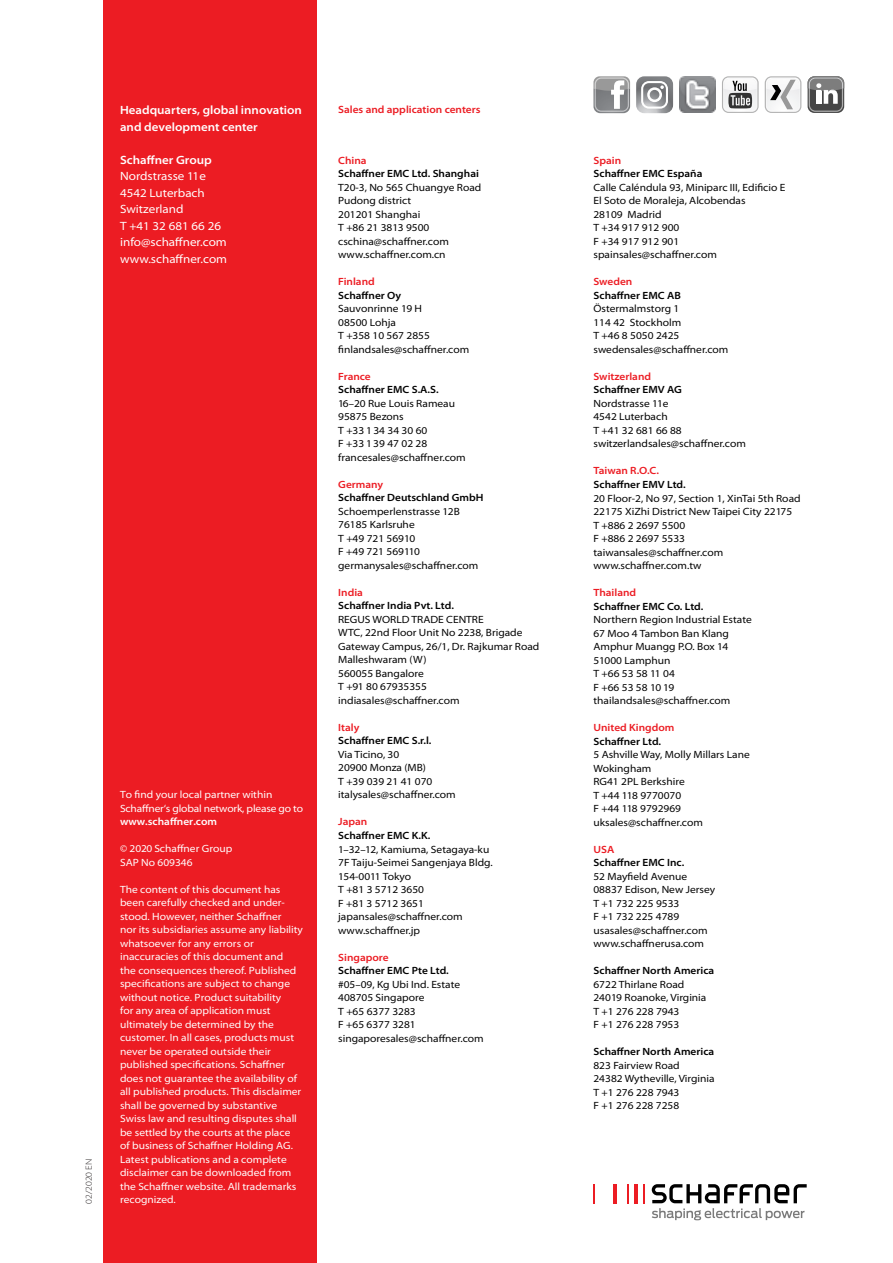
<style>
.page{position:relative;width:893px;height:1263px;background:#fff}
.page>*{position:absolute;margin:0;border:0;box-sizing:border-box;transform-origin:0 0}
.t1{font:semi-expanded 12px/16.5px "Myriad Pro";color:#fff}
.t2{font:600 semi-expanded 12px/16.5px "Myriad Pro";color:#fff}
.t3{font:semi-expanded 10.5px/13.5px "Myriad Pro";color:#000}
.t4{font:semi-expanded 10.5px/13.5px "Myriad Pro";color:#fff}
.t5{font:600 semi-expanded 10.5px "Myriad Pro";color:#000}
.t6{font:600 semi-expanded 10.5px "Myriad Pro";color:#ec1c23}
.t7{font:600 semi-expanded 10.5px "Myriad Pro";color:#fff}
.t8{font:300 semi-expanded 9px "Myriad Pro";color:#231f20}
</style>
<div class="page">
<div style="left:103px;top:0;width:213px;height:1263px;background:#ec1c23"></div>
<hr style="left:634px;top:1184px;width:3px;height:19px;background:#ec1c23">
<svg style="left:644px;top:1184px;width:1px;height:19px"></svg>
<svg style="left:627px;top:1184px;width:2px;height:19px"></svg>
<hr style="left:613px;top:1184px;width:3px;height:19px;background:#ec1c23">
<svg style="left:594px;top:1184px;width:1px;height:19px"></svg>
<svg style="left:652px;top:1184px;width:155px;height:36px"></svg>
<svg style="left:765px;top:76px;width:36px;height:37px"></svg>
<svg style="left:808px;top:76px;width:36px;height:37px"></svg>
<svg style="left:808px;top:76px;width:36px;height:36px"></svg>
<svg style="left:593px;top:76px;width:37px;height:37px"></svg>
<svg style="left:722px;top:76px;width:37px;height:37px"></svg>
<svg style="left:636px;top:76px;width:37px;height:37px"></svg>
<svg style="left:641px;top:81px;width:27px;height:28px"></svg>
<img style="left:679px;top:76px;width:37px;height:37px">
<p class="t2" style="left:120px;top:102px;width:183px">Headquarters, global innovation and development center</p>
<p class="t2" style="left:120px;top:152px;width:93px">Schaffner Group</p>
<p class="t1" style="left:120px;top:168px;width:109px">Nordstrasse 11e<br>4542 Luterbach<br>Switzerland<br>T +41 32 681 66 26 info@schaffner.com www.schaffner.com</p>
<p class="t8" style="left:84px;top:1204px;width:47px;rotate:-90deg">02/2020 EN</p>
<p class="t4" style="left:120px;top:788px;width:185px">To find your local partner within<br>Schaffner‘s global network, please go to</p>
<p class="t7" style="left:120px;top:816px;width:99px">www.schaffner.com</p>
<p class="t4" style="left:120px;top:842px;width:114px">© 2020 Schaffner Group<br>SAP No 609346</p>
<p class="t4" style="left:120px;top:882px;width:184px">The content of this document has been carefully checked and under&shy;stood. However, neither Schaffner<br>nor its subsidiaries assume any liability whatsoever for any errors or inaccuracies of this document and<br>the consequences thereof. Published specifications are subject to change without notice. Product suitability<br>for any area of application must ultimately be determined by the customer. In all cases, products must never be operated outside their published specifications. Schaffner does not guarantee the availability of all published products. This disclaimer shall be governed by substantive Swiss law and resulting disputes shall be settled by the courts at the place<br>of business of Schaffner Holding AG.<br>Latest publications and a complete disclaimer can be downloaded from the Schaffner website. All trademarks recognized.</p>
<p class="t6" style="left:338px;top:104px;width:144px">Sales and application centers</p>
<p class="t6" style="left:338px;top:154px;width:30px">China</p>
<p class="t5" style="left:338px;top:168px;width:142px">Schaffner EMC Ltd. Shanghai</p>
<p class="t3" style="left:338px;top:180px;width:145px">T20-3, No 565 Chuangye Road<br>Pudong district<br>201201 Shanghai<br>T +86 21 3813 9500 cschina@schaffner.com www.schaffner.com.cn</p>
<p class="t6" style="left:338px;top:276px;width:38px">Finland</p>
<p class="t5" style="left:338px;top:289px;width:65px">Schaffner Oy</p>
<p class="t3" style="left:338px;top:302px;width:133px">Sauvonrinne 19 H<br>08500 Lohja<br>T +358 10 567 2855 finlandsales@schaffner.com</p>
<p class="t6" style="left:338px;top:370px;width:34px">France</p>
<p class="t5" style="left:338px;top:384px;width:102px">Schaffner EMC S.A.S.</p>
<p class="t3" style="left:338px;top:396px;width:129px">16–20 Rue Louis Rameau<br>95875 Bezons<br>T +33 134 34 30 60<br>F +33 139 47 02 28 francesales@schaffner.com</p>
<p class="t6" style="left:338px;top:478px;width:46px">Germany</p>
<p class="t5" style="left:338px;top:492px;width:147px">Schaffner Deutschland GmbH</p>
<p class="t3" style="left:338px;top:504px;width:142px">Schoemperlenstrasse 12B<br>76185 Karlsruhe<br>T +49 721 56910<br>F +49 721 569110 germanysales@schaffner.com</p>
<p class="t6" style="left:338px;top:586px;width:26px">India</p>
<p class="t5" style="left:338px;top:600px;width:117px">Schaffner India Pvt. Ltd.</p>
<p class="t3" style="left:338px;top:612px;width:203px">REGUS WORLD TRADE CENTRE<br>WTC, 22nd Floor Unit No 2238, Brigade<br>Gateway Campus, 26/1, Dr. Rajkumar Road<br>Malleshwaram (W)<br>560055 Bangalore<br>T +91 80 67935355 indiasales@schaffner.com</p>
<p class="t6" style="left:338px;top:721px;width:23px">Italy</p>
<p class="t5" style="left:338px;top:735px;width:95px">Schaffner EMC S.r.l.</p>
<p class="t3" style="left:338px;top:748px;width:119px">Via Ticino, 30<br>20900 Monza (MB)<br>T +39 039 21 41 070 italysales@schaffner.com</p>
<p class="t6" style="left:338px;top:816px;width:31px">Japan</p>
<p class="t5" style="left:338px;top:830px;width:94px">Schaffner EMC K.K.</p>
<p class="t3" style="left:338px;top:842px;width:156px">1–32–12, Kamiuma, Setagaya-ku<br>7F Taiju-Seimei Sangenjaya Bldg.<br>154-0011 Tokyo<br>T +81 3 5712 3650<br>F +81 3 5712 3651 japansales@schaffner.com www.schaffner.jp</p>
<p class="t6" style="left:338px;top:951px;width:52px">Singapore</p>
<p class="t5" style="left:338px;top:965px;width:112px">Schaffner EMC Pte Ltd.</p>
<p class="t3" style="left:338px;top:977px;width:147px">#05–09, Kg Ubi Ind. Estate<br>408705 Singapore<br>T +65 6377 3283<br>F +65 6377 3281 singaporesales@schaffner.com</p>
<p class="t6" style="left:593px;top:155px;width:29px">Spain</p>
<p class="t5" style="left:593px;top:168px;width:110px">Schaffner EMC España</p>
<p class="t3" style="left:593px;top:181px;width:193px">Calle Caléndula 93, Miniparc III, Edificio E<br>El Soto de Moraleja, Alcobendas<br>28109 Madrid<br>T +34 917 912 900<br>F +34 917 912 901 spainsales@schaffner.com</p>
<p class="t6" style="left:593px;top:276px;width:40px">Sweden</p>
<p class="t5" style="left:593px;top:290px;width:89px">Schaffner EMC AB</p>
<p class="t3" style="left:593px;top:302px;width:136px">Östermalmstorg 1<br>114 42 Stockholm<br>T +46 8 5050 2425 swedensales@schaffner.com</p>
<p class="t6" style="left:593px;top:371px;width:59px">Switzerland</p>
<p class="t5" style="left:593px;top:384px;width:90px">Schaffner EMV AG</p>
<p class="t3" style="left:593px;top:397px;width:154px">Nordstrasse 11e<br>4542 Luterbach<br>T +41 32 681 66 88 switzerlandsales@schaffner.com</p>
<p class="t6" style="left:593px;top:465px;width:67px">Taiwan R.O.C.</p>
<p class="t5" style="left:593px;top:479px;width:94px">Schaffner EMV Ltd.</p>
<p class="t3" style="left:593px;top:491px;width:209px">20 Floor-2, No 97, Section 1, XinTai 5th Road<br>22175 XiZhi District New Taipei City 22175<br>T +886 2 2697 5500<br>F +886 2 2697 5533 taiwansales@schaffner.com www.schaffner.com.tw</p>
<p class="t6" style="left:593px;top:587px;width:44px">Thailand</p>
<p class="t5" style="left:593px;top:600px;width:111px">Schaffner EMC Co. Ltd.</p>
<p class="t3" style="left:593px;top:613px;width:160px">Northern Region Industrial Estate<br>67 Moo 4 Tambon Ban Klang<br>Amphur Muangg P.O. Box 14<br>51000 Lamphun<br>T+66 53 58 11 04<br>F +66 53 58 10 19 thailandsales@schaffner.com</p>
<p class="t6" style="left:593px;top:722px;width:82px">United Kingdom</p>
<p class="t5" style="left:593px;top:735px;width:69px">Schaffner Ltd.</p>
<p class="t3" style="left:593px;top:748px;width:158px">5 Ashville Way, Molly Millars Lane<br>Wokingham<br>RG41 2PL Berkshire<br>T +44 118 9770070<br>F +44 118 9792969 uksales@schaffner.com</p>
<p class="t6" style="left:593px;top:843px;width:22px">USA</p>
<p class="t5" style="left:593px;top:857px;width:92px">Schaffner EMC Inc.</p>
<p class="t3" style="left:593px;top:869px;width:123px">52 Mayfield Avenue<br>08837 Edison, New Jersey<br>T +1 732 225 9533<br>F +1 732 225 4789 usasales@schaffner.com www.schaffnerusa.com</p>
<p class="t5" style="left:593px;top:965px;width:122px">Schaffner North America</p>
<p class="t3" style="left:593px;top:977px;width:114px">6722 Thirlane Road<br>24019 Roanoke, Virginia<br>T +1 276 228 7943<br>F +1 276 228 7953</p>
<p class="t5" style="left:593px;top:1046px;width:122px">Schaffner North America</p>
<p class="t3" style="left:593px;top:1058px;width:123px">823 Fairview Road<br>24382 Wytheville, Virginia<br>T +1 276 228 7943<br>F +1 276 228 7258</p>
</div>
